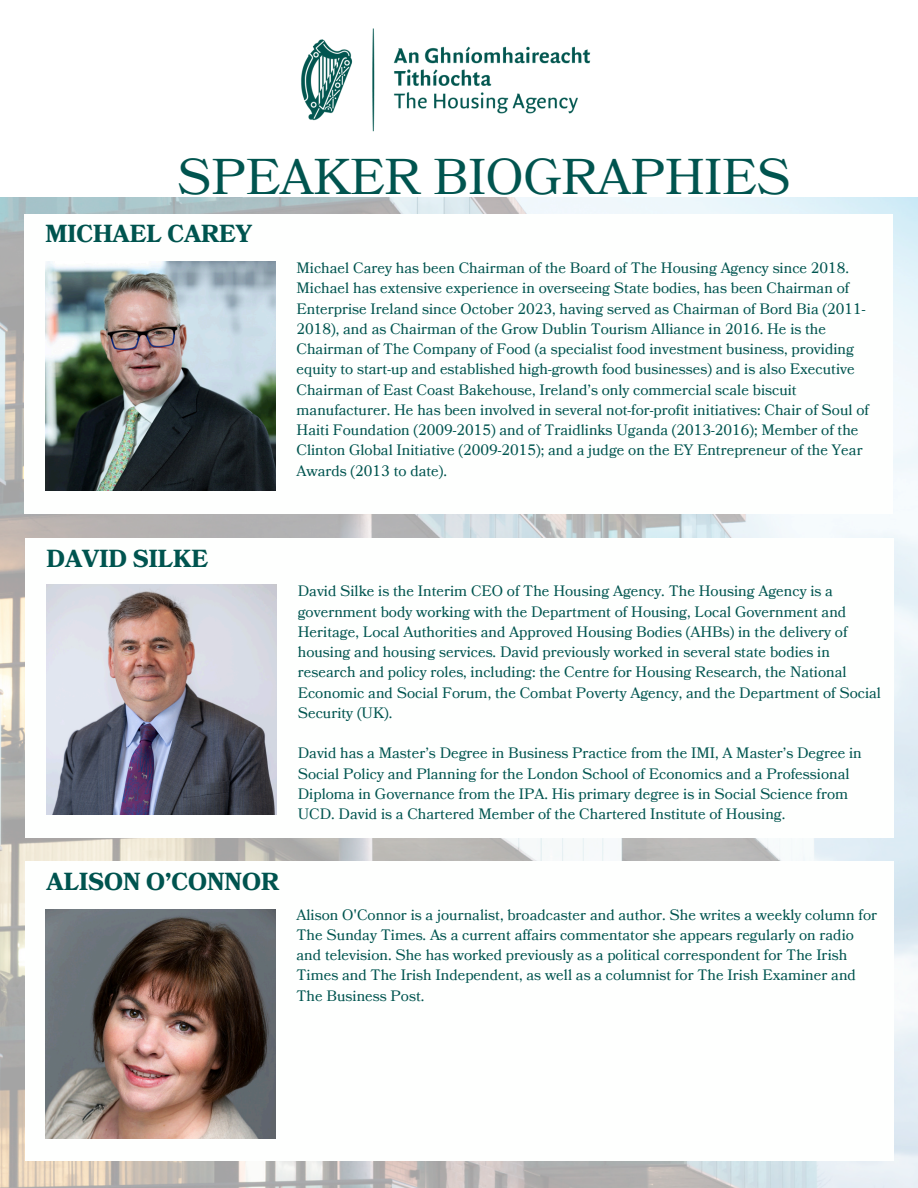
<style>
.page{position:relative;width:918px;height:1188px;background:#fff}
.page>*{position:absolute;margin:0;border:0;box-sizing:border-box;transform-origin:0 0}
.t1{font:49.95px "Bookmania";color:#00544f}
.t2{font:700 24px "Bookmania";color:#00544f}
.t3{font:15px/20.2px "Bookmania";color:#00544f}
</style>
<div class="page">
<img style="left:0;top:198px;width:918px;height:990px">
<div style="left:24px;top:215px;width:869px;height:299px;background:#fefffe"></div>
<img style="left:45px;top:261px;width:230px;height:230px">
<div style="left:25px;top:538px;width:869px;height:299px;background:#fefffe"></div>
<img style="left:47px;top:584px;width:229px;height:230px">
<div style="left:25px;top:861px;width:869px;height:300px;background:#fefffe"></div>
<img style="left:301px;top:28px;width:290px;height:104px">
<img style="left:45px;top:909px;width:230px;height:230px">
<p class="t1" style="left:177px;top:144px;width:615px">SPEAKER BIOGRAPHIES</p>
<p class="t2" style="left:45px;top:218px;width:208px">MICHAEL CAREY</p>
<p class="t3" style="left:297px;top:258px;width:574px">Michael Carey has been Chairman of the Board of The Housing Agency since 2018.<br>Michael has extensive experience in overseeing State bodies, has been Chairman of Enterprise Ireland since October 2023, having served as Chairman of Bord Bia (2011- 2018), and as Chairman of the Grow Dublin Tourism Alliance in 2016. He is the Chairman of The Company of Food (a specialist food investment business, providing equity to start-up and established high-growth food businesses) and is also Executive Chairman of East Coast Bakehouse, Ireland’s only commercial scale biscuit manufacturer. He has been involved in several not-for-profit initiatives: Chair of Soul of Haiti Foundation (2009-2015) and of Traidlinks Uganda (2013-2016); Member of the Clinton Global Initiative (2009-2015); and a judge on the EY Entrepreneur of the Year Awards (2013 to date).</p>
<p class="t2" style="left:47px;top:543px;width:163px">DAVID SILKE</p>
<h2 class="t3" style="left:298px;top:582px;width:585px">David Silke is the Interim CEO of The Housing Agency. The Housing Agency is a government body working with the Department of Housing, Local Government and Heritage, Local Authorities and Approved Housing Bodies (AHBs) in the delivery of housing and housing services. David previously worked in several state bodies in research and policy roles, including: the Centre for Housing Research, the National Economic and Social Forum, the Combat Poverty Agency, and the Department of Social Security (UK).</h2>
<p class="t3" style="left:298px;top:744px;width:566px">David has a Master’s Degree in Business Practice from the IMI, A Master’s Degree in Social Policy and Planning for the London School of Economics and a Professional Diploma in Governance from the IPA. His primary degree is in Social Science from UCD. David is a Chartered Member of the Chartered Institute of Housing.</p>
<h2 class="t2" style="left:47px;top:866px;width:234px">ALISON O’CONNOR</h2>
<p class="t3" style="left:297px;top:905px;width:582px">Alison O'Connor is a journalist, broadcaster and author. She writes a weekly column for The Sunday Times. As a current affairs commentator she appears regularly on radio and television. She has worked previously as a political correspondent for The Irish Times and The Irish Independent, as well as a columnist for The Irish Examiner and The Business Post.</p>
</div>
